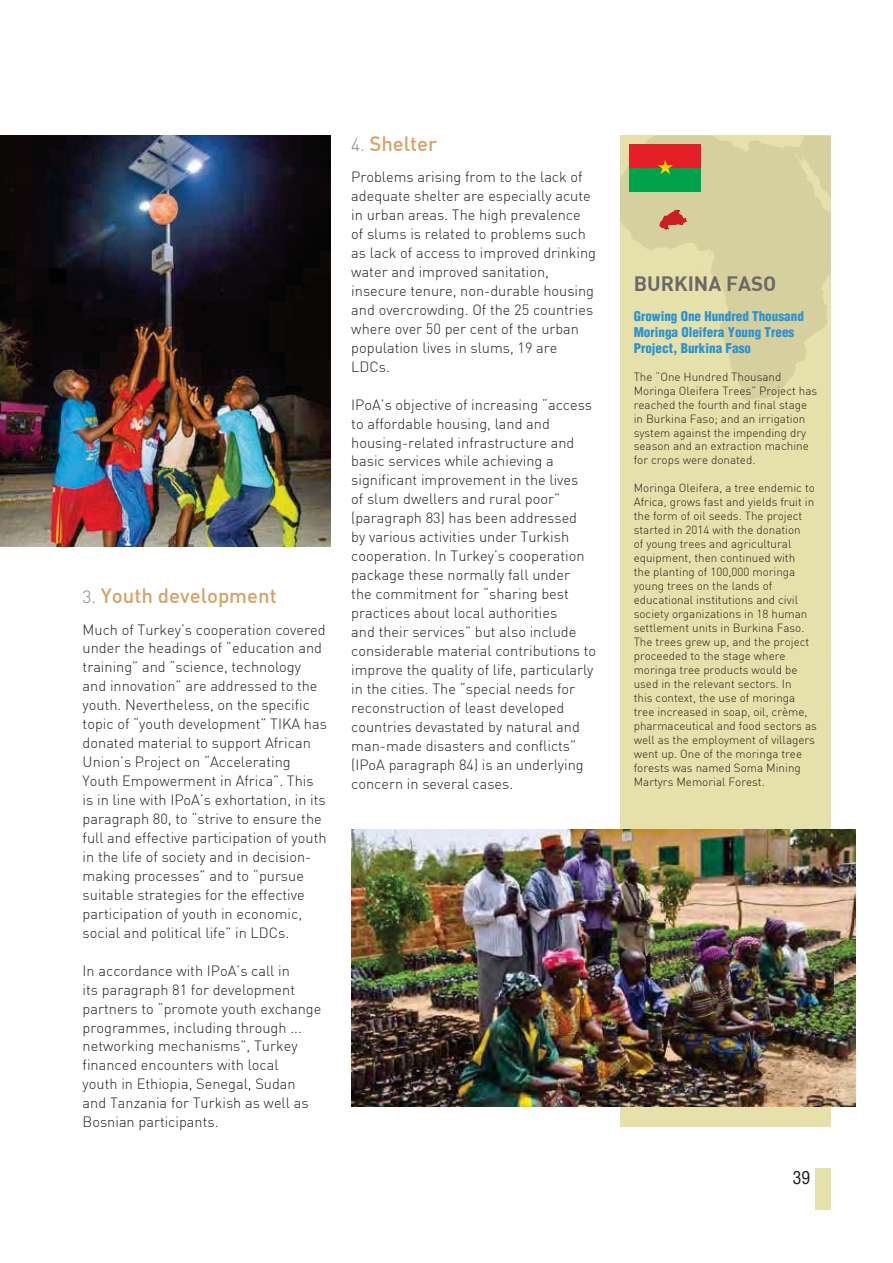
<style>
.page{position:relative;width:893px;height:1263px;background:#fff}
.page>*{position:absolute;margin:0;border:0;box-sizing:border-box;transform-origin:0 0}
.t1{font:500 20.4px "DIN Alternate";color:#d7a267}
.t2{font:20.4px "DIN Bold Alternate";color:#6a6968}
.t3{font:17.55px "Helvetica Condensed";color:#231f20}
.t4{font:300 14.55px/18.9px "DIN";color:#231f20}
.t5{font:900 condensed 13.05px/15.8px "Helvetica";color:#2993d1}
.t6{font:300 11.7px/14px "DIN";color:#231f20}
.s1{font-family:"DIN";font-weight:300;font-size:17.55px;color:#838382}
</style>
<div class="page">
<div style="left:620px;top:136px;width:211px;height:991px;background:#e6e1aa"></div>
<svg style="left:620px;top:136px;width:211px;height:265px"></svg>
<img style="left:351px;top:830px;width:504px;height:277px">
<img style="left:0;top:136px;width:331px;height:411px">
<div style="left:815px;top:1169px;width:16px;height:41px;background:#e6e1aa"></div>
<h1 class="t1" style="left:83px;top:588px;width:196px"><span class="s1">3.</span> Youth development</h1>
<p class="t4" style="left:83px;top:622px;width:246px">Much of Turkey’s cooperation covered under the headings of “education and training” and “science, technology and innovation” are addressed to the youth. Nevertheless, on the specific topic of “youth development” TIKA has donated material to support African Union’s Project on “Accelerating Youth Empowerment in Africa”. This is in line with IPoA’s exhortation, in its paragraph 80, to “strive to ensure the full and effective participation of youth in the life of society and in decision&shy;making processes” and to “pursue suitable strategies for the effective participation of youth in economic, social and political life” in LDCs.</p>
<p class="t4" style="left:83px;top:963px;width:240px">In accordance with IPoA’s call in<br>its paragraph 81 for development partners to “promote youth exchange programmes, including through ... networking mechanisms”, Turkey financed encounters with local<br>youth in Ethiopia, Senegal, Sudan and Tanzania for Turkish as well as<br>Bosnian participants.</p>
<h1 class="t1" style="left:351px;top:136px;width:87px"><span class="s1">4.</span> Shelter</h1>
<p class="t4" style="left:351px;top:169px;width:246px">Problems arising from to the lack of adequate shelter are especially acute in urban areas. The high prevalence of slums is related to problems such as lack of access to improved drinking water and improved sanitation, insecure tenure, non-durable housing and overcrowding. Of the 25 countries where over 50 per cent of the urban population lives in slums, 19 are LDCs.</p>
<p class="t4" style="left:351px;top:397px;width:246px">IPoA’s objective of increasing “access to affordable housing, land and housing-related infrastructure and basic services while achieving a significant improvement in the lives<br>of slum dwellers and rural poor” (paragraph 83) has been addressed<br>by various activities under Turkish cooperation. In Turkey’s cooperation package these normally fall under<br>the commitment for “sharing best practices about local authorities<br>and their services” but also include considerable material contributions to improve the quality of life, particularly in the cities. The “special needs for reconstruction of least developed countries devastated by natural and man-made disasters and conflicts” (IPoA paragraph 84) is an underlying concern in several cases.</p>
<h1 class="t2" style="left:634px;top:270px;width:144px">BURKINA FASO</h1>
<p class="t5" style="left:634px;top:308px;width:172px">Growing One Hundred Thousand<br>Moringa Oleifera Young Trees<br>Project, Burkina Faso</p>
<p class="t6" style="left:634px;top:371px;width:185px">The “One Hundred Thousand<br>Moringa Oleifera Trees” Project has reached the fourth and final stage in Burkina Faso; and an irrigation system against the impending dry season and an extraction machine for crops were donated.</p>
<p class="t6" style="left:634px;top:483px;width:185px">Moringa Oleifera, a tree endemic to<br>Africa, grows fast and yields fruit in the form of oil seeds. The project started in 2014 with the donation<br>of young trees and agricultural equipment, then continued with<br>the planting of 100,000 moringa young trees on the lands of educational institutions and civil society organizations in 18 human settlement units in Burkina Faso.<br>The trees grew up, and the project proceeded to the stage where moringa tree products would be used in the relevant sectors. In<br>this context, the use of moringa tree increased in soap, oil, crème, pharmaceutical and food sectors as well as the employment of villagers went up. One of the moringa tree forests was named Soma Mining<br>Martyrs Memorial Forest.</p>
<p class="t3" style="left:793px;top:1167px;width:19px">39</p>
</div>
